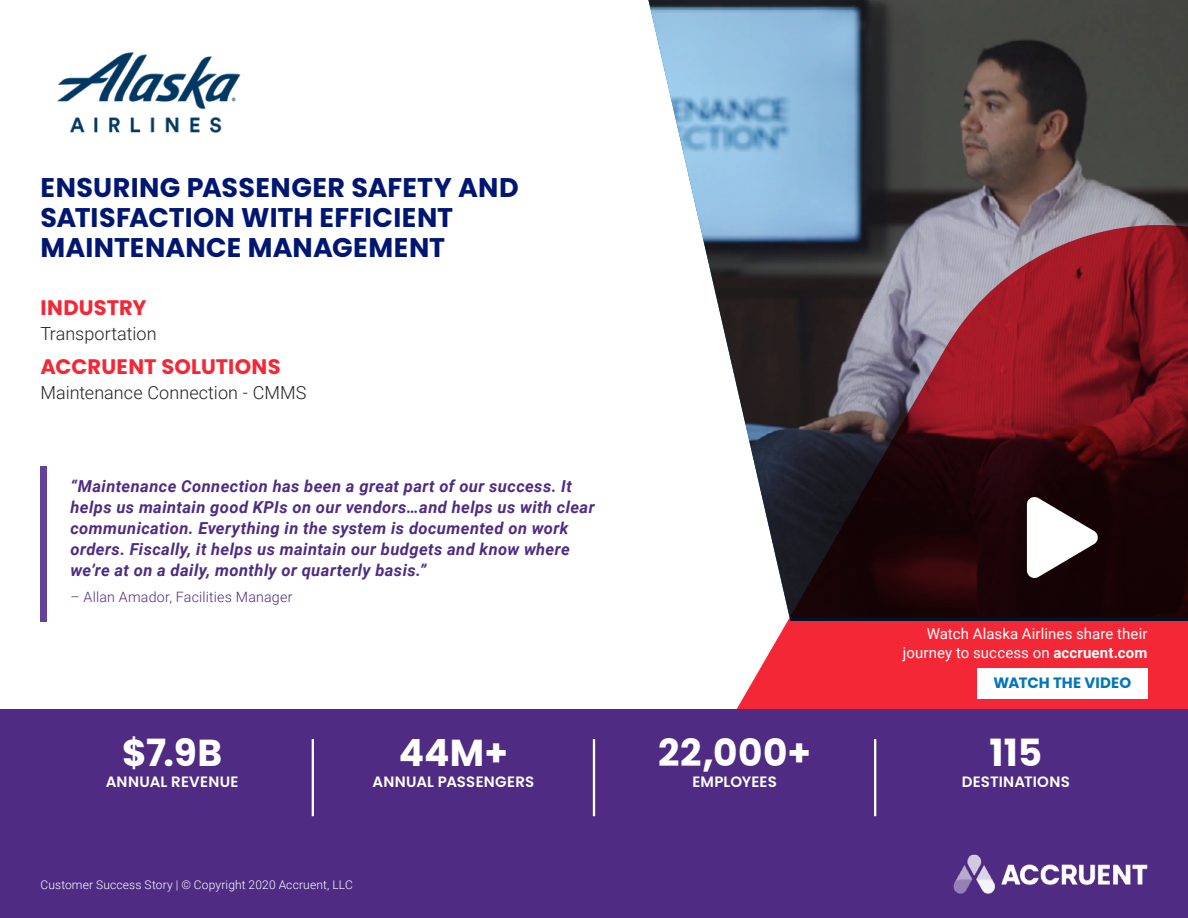
<style>
.page{position:relative;width:1188px;height:918px;background:#fff}
.page>*{position:absolute;margin:0;border:0;box-sizing:border-box;transform-origin:0 0}
.t1{font:700 37.5px "Poppins";letter-spacing:.01em;color:#fff}
.t2{font:700 27px/30px "Poppins";letter-spacing:.005em;color:#001771}
.t3{font:700 21px "Poppins";letter-spacing:.005em;color:#f32735}
.t4{font:300 18px "Roboto";letter-spacing:.005em;color:#222223}
.t5{font:italic 700 16.5px/21px "Roboto";letter-spacing:.025em;color:#4f2b83}
.t6{font:15px/19.5px "Roboto";letter-spacing:.005em;color:#fff;text-align:right}
.t7{font:600 15px "Poppins";letter-spacing:.01em;color:#fff}
.t8{font:700 15px "Poppins";letter-spacing:.005em;color:#0076bb}
.t9{font:300 14.25px "Roboto";letter-spacing:.01em;color:#4f2b83}
.t10{font:300 12px "Roboto";letter-spacing:.015em;color:#fff}
.s1{font-weight:700}
</style>
<div class="page">
<img style="left:57px;top:52px;width:184px;height:81px">
<div style="left:40px;top:466px;width:7px;height:155px;background:#62419a"></div>
<img style="left:648px;top:0;width:540px;height:366px">
<svg style="left:732px;top:225px;width:456px;height:485px;background:#72313a"></svg>
<div style="left:977px;top:669px;width:171px;height:30px;background:#fff"></div>
<div style="left:0;top:710px;width:1188px;height:208px;background:#4f2b83"></div>
<hr style="left:312px;top:739px;width:2px;height:77px;background:#fff">
<hr style="left:593px;top:739px;width:2px;height:77px;background:#fff">
<hr style="left:874px;top:739px;width:2px;height:77px;background:#fff">
<img style="left:953px;top:854px;width:195px;height:40px">
<svg style="left:1027px;top:495px;width:72px;height:85px"></svg>
<h2 class="t2" style="left:40px;top:172px;width:480px">ENSURING PASSENGER SAFETY AND<br>SATISFACTION WITH EFFICIENT<br>MAINTENANCE MANAGEMENT</h2>
<p class="t3" style="left:40px;top:295px;width:108px">INDUSTRY</p>
<p class="t4" style="left:40px;top:321px;width:118px">Transportation</p>
<p class="t3" style="left:40px;top:355px;width:242px">ACCRUENT SOLUTIONS</p>
<p class="t4" style="left:40px;top:380px;width:268px">Maintenance Connection - CMMS</p>
<p class="t5" style="left:70px;top:475px;width:526px">“Maintenance Connection has been a great part of our success. It helps us maintain good KPIs on our vendors…and helps us with clear communication. Everything in the system is documented on work orders. Fiscally, it helps us maintain our budgets and know where we’re at on a daily, monthly or quarterly basis.”</p>
<p class="t9" style="left:70px;top:587px;width:224px">– Allan Amador, Facilities Manager</p>
<h1 class="t1" style="left:122px;top:731px;width:102px">$7.9B</h1>
<p class="t7" style="left:106px;top:773px;width:134px">ANNUAL REVENUE</p>
<h1 class="t1" style="left:399px;top:731px;width:111px">44M+</h1>
<p class="t7" style="left:373px;top:773px;width:163px">ANNUAL PASSENGERS</p>
<p class="t10" style="left:40px;top:877px;width:314px">Customer Success Story | © Copyright 2020 Accruent, LLC</p>
<h1 class="t1" style="left:658px;top:731px;width:155px">22,000+</h1>
<p class="t7" style="left:692px;top:773px;width:86px">EMPLOYEES</p>
<p class="t6" style="left:903px;top:623px;width:246px">Watch Alaska Airlines share their journey to success on <span class="s1">accruent.com</span></p>
<p class="t8" style="left:993px;top:674px;width:139px">WATCH THE VIDEO</p>
<h1 class="t1" style="left:990px;top:731px;width:54px">115</h1>
<p class="t7" style="left:962px;top:773px;width:110px">DESTINATIONS</p>
</div>
